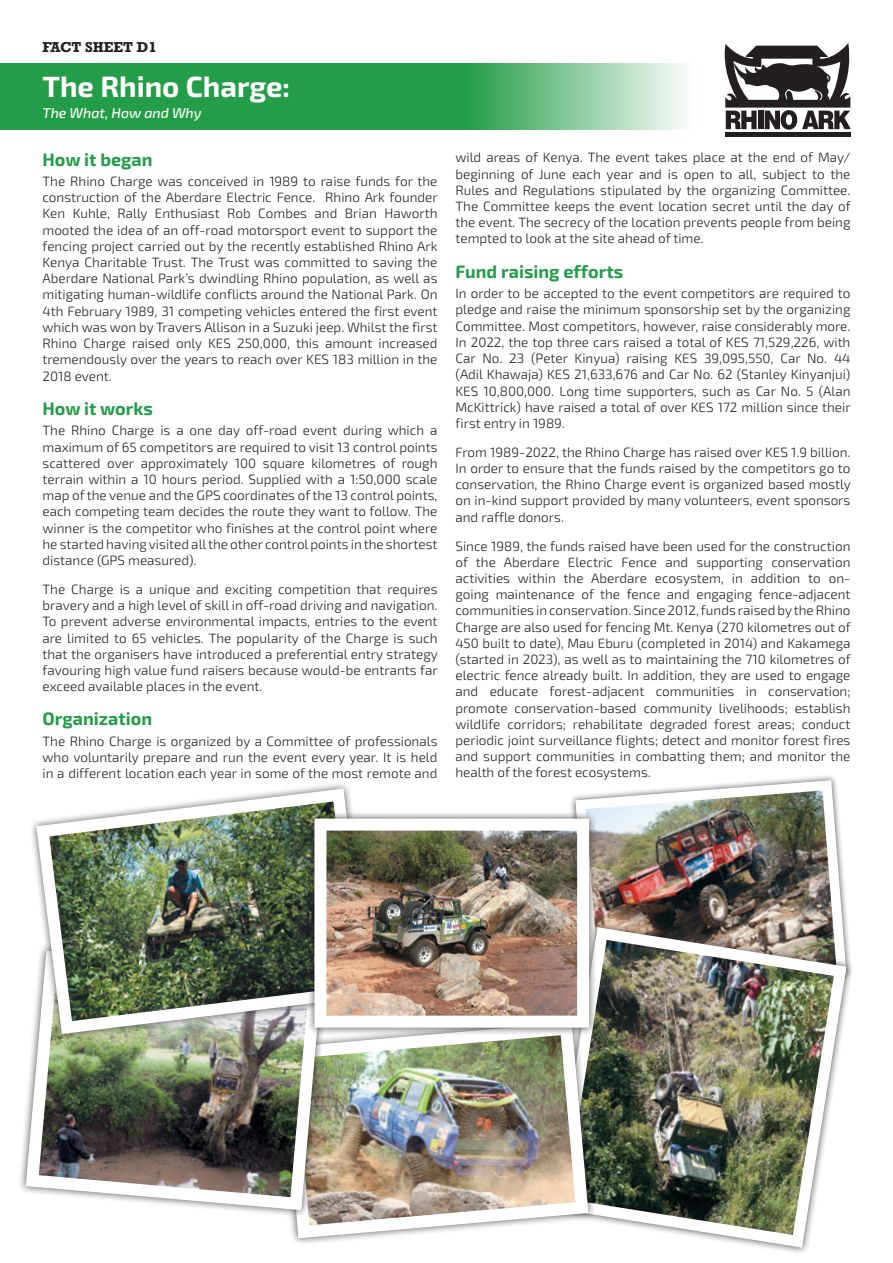
<style>
.page{position:relative;width:893px;height:1263px;background:#fff}
.page>*{position:absolute;margin:0;border:0;box-sizing:border-box;transform-origin:0 0}
.Main_Heading{font:700 29.25px "Exo 2";color:#fff}
.Sub_Head_2{font:700 18px "Exo 2";color:#249d48}
.Main_Text_Intro{font:italic 500 14.25px "Exo 2";color:#fff}
.Main_Text{font:300 13.5px/16.2px "Exo 2";color:#231f20;text-align:justify}
.Fact_Sheet{font:700 13.5px "Rockwell";color:#231f20}
</style>
<div class="page">
<svg style="left:0;top:63px;width:683px;height:67px;background:#44ab63"></svg>
<hr style="left:725px;top:132px;width:125px;height:4px;background:#231f20">
<svg style="left:724px;top:43px;width:127px;height:87px"></svg>
<img style="left:571px;top:776px;width:276px;height:144px">
<img style="left:596px;top:921px;width:256px;height:332px">
<img style="left:290px;top:1035px;width:305px;height:209px">
<img style="left:20px;top:1041px;width:308px;height:176px">
<img style="left:31px;top:784px;width:344px;height:256px">
<div style="left:306px;top:810px;width:291px;height:225px;background:#231f20;opacity:.75"></div>
<img style="left:327px;top:832px;width:249px;height:182px">
<div style="left:314px;top:819px;width:275px;height:208px;border:12px solid #fff"></div>
<p class="Fact_Sheet" style="left:43px;top:39px;width:116px">FACT SHEET D1</p>
<p class="Main_Heading" style="left:43px;top:70px;width:249px">The Rhino Charge:</p>
<p class="Main_Text_Intro" style="left:43px;top:105px;width:161px">The What, How and Why</p>
<p class="Sub_Head_2" style="left:43px;top:149px;width:112px">How it began</p>
<p class="Main_Text" style="left:43px;top:174px;width:397px">The Rhino Charge was conceived in 1989 to raise funds for the construction of the Aberdare Electric Fence. Rhino Ark founder Ken Kuhle, Rally Enthusiast Rob Combes and Brian Haworth mooted the idea of an off-road motorsport event to support the fencing project carried out by the recently established Rhino Ark Kenya Charitable Trust. The Trust was committed to saving the Aberdare National Park’s dwindling Rhino population, as well as mitigating human-wildlife conflicts around the National Park. On 4th February 1989, 31 competing vehicles entered the first event which was won by Travers Allison in a Suzuki jeep. Whilst the first Rhino Charge raised only KES 250,000, this amount increased tremendously over the years to reach over KES 183 million in the 2018 event.</p>
<p class="Sub_Head_2" style="left:43px;top:398px;width:112px">How it works</p>
<p class="Main_Text" style="left:43px;top:423px;width:396px">The Rhino Charge is a one day off-road event during which a maximum of 65 competitors are required to visit 13 control points scattered over approximately 100 square kilometres of rough terrain within a 10 hours period. Supplied with a 1:50,000 scale map of the venue and the GPS coordinates of the 13 control points, each competing team decides the route they want to follow. The winner is the competitor who finishes at the control point where he started having visited all the other control points in the shortest distance (GPS measured).</p>
<p class="Main_Text" style="left:43px;top:581px;width:397px">The Charge is a unique and exciting competition that requires bravery and a high level of skill in off-road driving and navigation.<br>To prevent adverse environmental impacts, entries to the event are limited to 65 vehicles. The popularity of the Charge is such that the organisers have introduced a preferential entry strategy favouring high value fund raisers because would-be entrants far exceed available places in the event.</p>
<p class="Sub_Head_2" style="left:43px;top:708px;width:111px">Organization</p>
<p class="Main_Text" style="left:43px;top:733px;width:396px">The Rhino Charge is organized by a Committee of professionals who voluntarily prepare and run the event every year. It is held in a different location each year in some of the most remote and</p>
<p class="Main_Text" style="left:455px;top:150px;width:397px">wild areas of Kenya. The event takes place at the end of May/ beginning of June each year and is open to all, subject to the Rules and Regulations stipulated by the organizing Committee.<br>The Committee keeps the event location secret until the day of the event. The secrecy of the location prevents people from being tempted to look at the site ahead of time.</p>
<p class="Sub_Head_2" style="left:455px;top:261px;width:169px">Fund raising efforts</p>
<p class="Main_Text" style="left:455px;top:286px;width:397px">In order to be accepted to the event competitors are required to pledge and raise the minimum sponsorship set by the organizing Committee. Most competitors, however, raise considerably more.<br>In 2022, the top three cars raised a total of KES 71,529,226, with Car No. 23 (Peter Kinyua) raising KES 39,095,550, Car No. 44 (Adil Khawaja) KES 21,633,676 and Car No. 62 (Stanley Kinyanjui)<br>KES 10,800,000. Long time supporters, such as Car No. 5 (Alan McKittrick) have raised a total of over KES 172 million since their first entry in 1989.</p>
<p class="Main_Text" style="left:455px;top:444px;width:397px">From 1989-2022, the Rhino Charge has raised over KES 1.9 billion.<br>In order to ensure that the funds raised by the competitors go to conservation, the Rhino Charge event is organized based mostly on in-kind support provided by many volunteers, event sponsors and raffle donors.</p>
<p class="Main_Text" style="left:455px;top:538px;width:397px">Since 1989, the funds raised have been used for the construction of the Aberdare Electric Fence and supporting conservation activities within the Aberdare ecosystem, in addition to on&shy;going maintenance of the fence and engaging fence-adjacent communities in conservation. Since 2012, funds raised by the Rhino Charge are also used for fencing Mt. Kenya (270 kilometres out of 450 built to date), Mau Eburu (completed in 2014) and Kakamega (started in 2023), as well as to maintaining the 710 kilometres of electric fence already built. In addition, they are used to engage and educate forest-adjacent communities in conservation; promote conservation-based community livelihoods; establish wildlife corridors; rehabilitate degraded forest areas; conduct periodic joint surveillance flights; detect and monitor forest fires and support communities in combatting them; and monitor the health of the forest ecosystems.</p>
</div>
